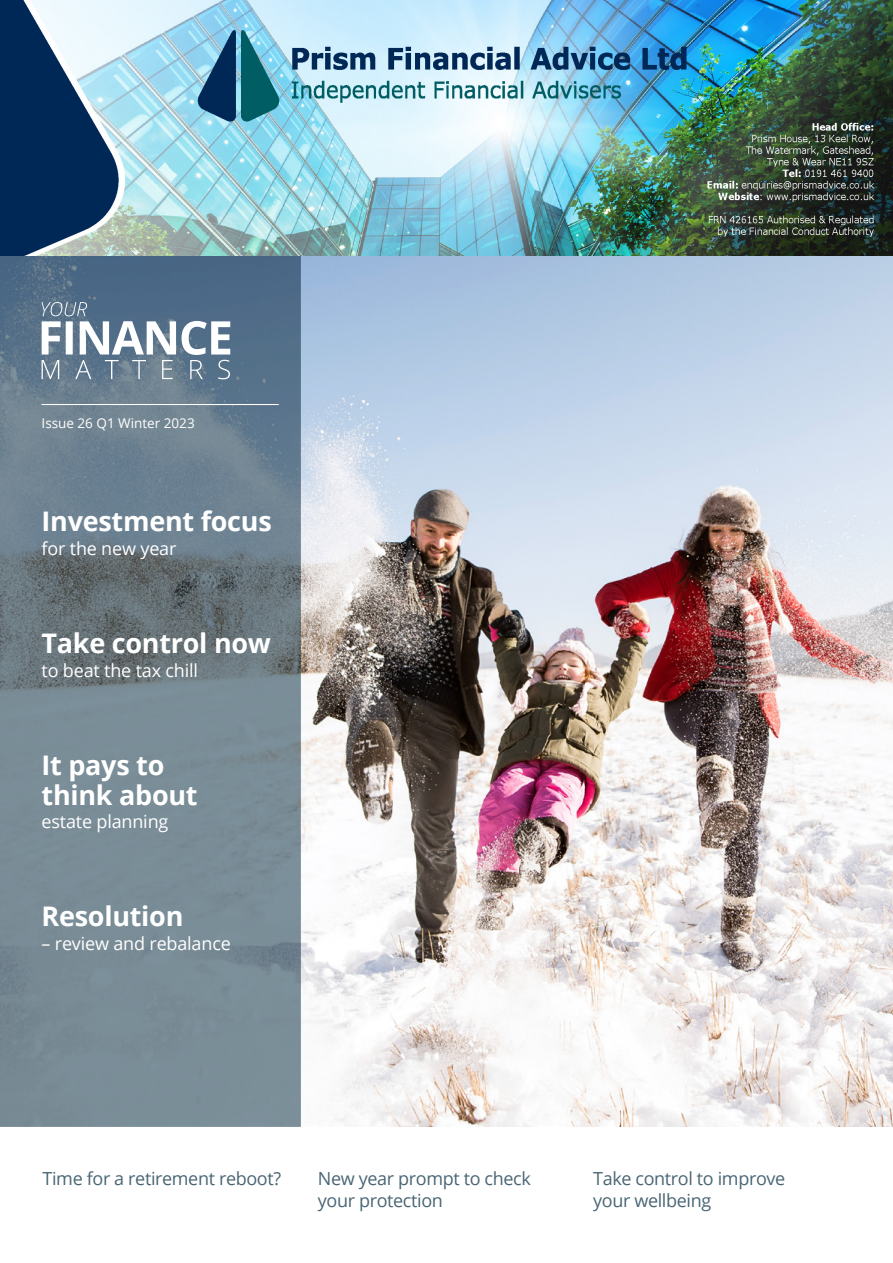
<style>
.page{position:relative;width:893px;height:1263px;background:#fff}
.page>*{position:absolute;margin:0;border:0;box-sizing:border-box;transform-origin:0 0}
.t1{font:700 27px/30px "Open Sans";letter-spacing:-.01em;color:#fff}
.t2{font:18px/21.6px "Open Sans";letter-spacing:-.02em;color:#496574}
.t3{font:18px "Open Sans";letter-spacing:-.01em;color:#fff}
.t4{font:13.5px "Open Sans";color:#fff}
</style>
<div class="page">
<img style="left:301px;top:255px;width:592px;height:872px">
<svg style="left:0;top:255px;width:301px;height:872px;background:#6f828f"></svg>
<hr style="left:42px;top:404px;width:237px;height:1px;background:#fff">
<svg style="left:42px;top:302px;width:188px;height:77px"></svg>
<img style="left:0;top:0;width:893px;height:255px">
<p class="t4" style="left:42px;top:413px;width:155px">Issue 26 Q1 Winter 2023</p>
<h1 class="t1" style="left:42px;top:505px;width:232px">Investment focus</h1>
<p class="t3" style="left:42px;top:536px;width:136px">for the new year</p>
<h1 class="t1" style="left:42px;top:627px;width:231px">Take control now</h1>
<p class="t3" style="left:42px;top:658px;width:158px">to beat the tax chill</p>
<h1 class="t1" style="left:42px;top:749px;width:158px">It pays to think about</h1>
<p class="t3" style="left:42px;top:809px;width:128px">estate planning</p>
<h1 class="t1" style="left:42px;top:901px;width:143px">Resolution</h1>
<p class="t3" style="left:42px;top:931px;width:191px">– review and rebalance</p>
<p class="t2" style="left:43px;top:1167px;width:240px">Time for a retirement reboot?</p>
<p class="t2" style="left:318px;top:1167px;width:214px">New year prompt to check your protection</p>
<p class="t2" style="left:593px;top:1167px;width:194px">Take control to improve your wellbeing</p>
</div>
